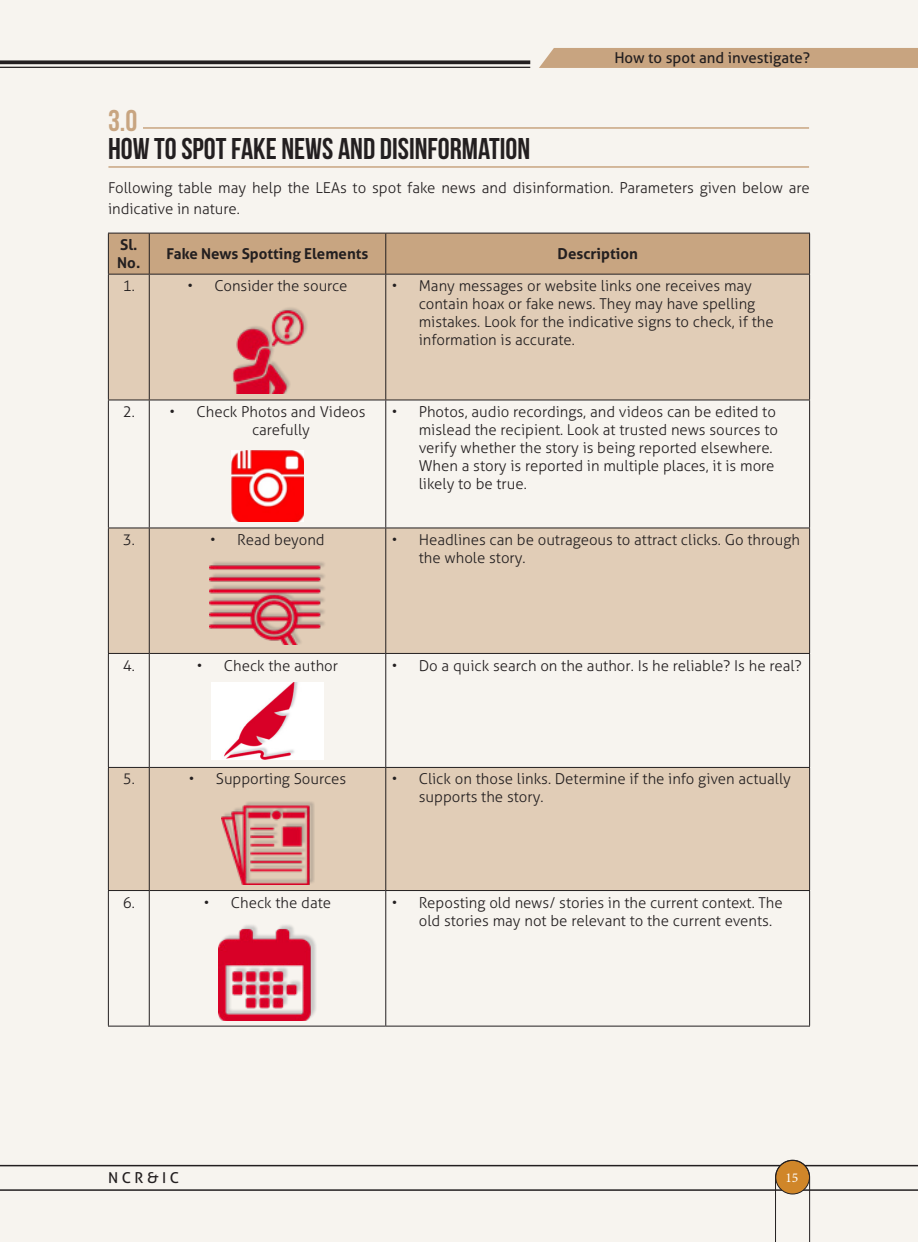
<style>
.page{position:relative;width:918px;height:1242px;background:#f7f4ef}
.page>*{position:absolute;margin:0;border:0;box-sizing:border-box;transform-origin:0 0}
.Sub_Heading{font:30px "Bebas Neue";color:#231f20}
.Sub_Heading-2{font:30px "Bebas Neue";color:#c8a581}
.body_text{font:300 15px/18px "Aller";color:#231f20}
.t1{font:15px "Aller";color:#231f20}
.body_text-2{font:700 15px "Aller";color:#231f20}
.Sub_Heading-3{font:700 15px/18px "Aller";color:#231f20}
.Sub_Heading-4{font:300 15px "Aller";color:#231f20}
.t2{font:13.5px "Minion Pro";color:#fff}
</style>
<div class="page">
<div style="left:539px;top:48px;width:379px;height:20px;background:#c8a480"></div>
<svg style="left:0;top:60px;width:530px;height:4px;background:#3a3637"></svg>
<hr style="left:0;top:67px;width:530px;height:1px;background:#231f20">
<svg style="left:0;top:1160px;width:918px;height:82px"></svg>
<hr style="left:143px;top:127px;width:666px;height:2px;background:#c8a581">
<hr style="left:108px;top:166px;width:701px;height:2px;background:#c8a581">
<div style="left:109px;top:234px;width:700px;height:40px;background:#c8a581"></div>
<div style="left:109px;top:275px;width:700px;height:125px;background:#e1cdb7"></div>
<svg style="left:109px;top:401px;width:700px;height:625px"></svg>
<hr style="left:108px;top:275px;width:1px;height:125px;background:#231f20">
<hr style="left:149px;top:275px;width:1px;height:125px;background:#231f20">
<hr style="left:385px;top:275px;width:1px;height:125px;background:#231f20">
<hr style="left:809px;top:275px;width:1px;height:125px;background:#231f20">
<hr style="left:108px;top:400px;width:41px;height:1px;background:#231f20">
<hr style="left:108px;top:400px;width:1px;height:128px;background:#231f20">
<hr style="left:149px;top:400px;width:237px;height:1px;background:#231f20">
<hr style="left:149px;top:400px;width:1px;height:128px;background:#231f20">
<hr style="left:386px;top:400px;width:424px;height:1px;background:#231f20">
<hr style="left:385px;top:400px;width:1px;height:128px;background:#231f20">
<hr style="left:809px;top:400px;width:1px;height:128px;background:#231f20">
<hr style="left:108px;top:528px;width:41px;height:1px;background:#231f20">
<hr style="left:108px;top:528px;width:1px;height:125px;background:#231f20">
<hr style="left:149px;top:528px;width:237px;height:1px;background:#231f20">
<hr style="left:149px;top:528px;width:1px;height:125px;background:#231f20">
<hr style="left:386px;top:528px;width:424px;height:1px;background:#231f20">
<hr style="left:385px;top:528px;width:1px;height:125px;background:#231f20">
<hr style="left:809px;top:528px;width:1px;height:125px;background:#231f20">
<hr style="left:108px;top:653px;width:41px;height:1px;background:#231f20">
<hr style="left:108px;top:654px;width:1px;height:113px;background:#231f20">
<hr style="left:149px;top:653px;width:237px;height:1px;background:#231f20">
<hr style="left:149px;top:654px;width:1px;height:113px;background:#231f20">
<hr style="left:386px;top:653px;width:424px;height:1px;background:#231f20">
<hr style="left:385px;top:654px;width:1px;height:113px;background:#231f20">
<hr style="left:809px;top:654px;width:1px;height:113px;background:#231f20">
<hr style="left:108px;top:767px;width:41px;height:1px;background:#231f20">
<hr style="left:108px;top:768px;width:1px;height:122px;background:#231f20">
<hr style="left:149px;top:767px;width:237px;height:1px;background:#231f20">
<hr style="left:149px;top:768px;width:1px;height:122px;background:#231f20">
<hr style="left:386px;top:767px;width:424px;height:1px;background:#231f20">
<hr style="left:385px;top:768px;width:1px;height:122px;background:#231f20">
<hr style="left:809px;top:768px;width:1px;height:122px;background:#231f20">
<hr style="left:108px;top:890px;width:41px;height:1px;background:#231f20">
<hr style="left:108px;top:891px;width:1px;height:135px;background:#231f20">
<hr style="left:149px;top:890px;width:237px;height:1px;background:#231f20">
<hr style="left:149px;top:891px;width:1px;height:135px;background:#231f20">
<hr style="left:386px;top:890px;width:424px;height:1px;background:#231f20">
<hr style="left:385px;top:891px;width:1px;height:135px;background:#231f20">
<hr style="left:809px;top:891px;width:1px;height:135px;background:#231f20">
<hr style="left:108px;top:233px;width:41px;height:1px;background:#231f20">
<hr style="left:108px;top:233px;width:1px;height:41px;background:#231f20">
<hr style="left:149px;top:233px;width:237px;height:1px;background:#231f20">
<hr style="left:149px;top:233px;width:1px;height:41px;background:#231f20">
<hr style="left:386px;top:233px;width:424px;height:1px;background:#231f20">
<hr style="left:385px;top:233px;width:1px;height:41px;background:#231f20">
<hr style="left:809px;top:233px;width:1px;height:41px;background:#231f20">
<hr style="left:108px;top:274px;width:41px;height:1px;background:#231f20">
<hr style="left:149px;top:274px;width:237px;height:1px;background:#231f20">
<hr style="left:386px;top:274px;width:424px;height:1px;background:#231f20">
<hr style="left:108px;top:1026px;width:41px;height:1px;background:#231f20">
<hr style="left:149px;top:1026px;width:237px;height:1px;background:#231f20">
<hr style="left:386px;top:1026px;width:424px;height:1px;background:#231f20">
<img style="left:192px;top:307px;width:151px;height:87px">
<img style="left:232px;top:451px;width:71px;height:71px">
<img style="left:210px;top:561px;width:115px;height:83px">
<img style="left:211px;top:682px;width:113px;height:78px">
<img style="left:221px;top:800px;width:93px;height:85px">
<img style="left:219px;top:923px;width:97px;height:97px">
<p class="t1" style="left:614px;top:49px;width:197px">How to spot and investigate?</p>
<p class="Sub_Heading-2" style="left:108px;top:104px;width:31px">3.0</p>
<p class="Sub_Heading" style="left:108px;top:132px;width:424px">HOW TO SPOT FAKE NEWS AND DISINFORMATION</p>
<p class="body_text" style="left:108px;top:177px;width:703px;line-height:21px">Following table may help the LEAs to spot fake news and disinformation. Parameters given below are indicative in nature.</p>
<p class="Sub_Heading-3" style="left:117px;top:236px;width:25px">Sl.<br>No.</p>
<p class="body_text-2" style="left:167px;top:245px;width:203px">Fake News Spotting Elements</p>
<p class="Sub_Heading-3" style="left:558px;top:245px;width:82px">Description</p>
<p class="Sub_Heading-4" style="left:123px;top:277px;width:14px">1.</p>
<p class="body_text" style="left:187px;top:277px;width:162px">• Consider the source</p>
<p class="body_text" style="left:419px;top:277px;width:356px;text-indent:-27px">• Many messages or website links one receives may contain hoax or fake news. They may have spelling mistakes. Look for the indicative signs to check, if the information is accurate.</p>
<p class="Sub_Heading-4" style="left:123px;top:403px;width:14px">2.</p>
<p class="body_text" style="left:252px;top:403px;width:115px;text-indent:-82px">• Check Photos and Videos carefully</p>
<p class="body_text" style="left:419px;top:403px;width:361px;text-indent:-27px">• Photos, audio recordings, and videos can be edited to mislead the recipient. Look at trusted news sources to verify whether the story is being reported elsewhere.<br>When a story is reported in multiple places, it is more likely to be true.</p>
<p class="Sub_Heading-4" style="left:123px;top:531px;width:14px">3.</p>
<p class="body_text" style="left:210px;top:531px;width:116px">• Read beyond</p>
<p class="body_text" style="left:419px;top:531px;width:383px;text-indent:-27px">• Headlines can be outrageous to attract clicks. Go through the whole story.</p>
<p class="Sub_Heading-4" style="left:123px;top:656px;width:14px">4.</p>
<p class="body_text" style="left:197px;top:656px;width:143px">• Check the author</p>
<p class="body_text" style="left:392px;top:656px;width:412px">• Do a quick search on the author. Is he reliable? Is he real?</p>
<p class="Sub_Heading-4" style="left:123px;top:770px;width:14px">5.</p>
<p class="body_text" style="left:189px;top:770px;width:159px">• Supporting Sources</p>
<p class="body_text" style="left:419px;top:770px;width:374px;text-indent:-27px">• Click on those links. Determine if the info given actually supports the story.</p>
<p class="Sub_Heading-4" style="left:123px;top:893px;width:14px">6.</p>
<p class="body_text" style="left:204px;top:893px;width:129px">• Check the date</p>
<p class="body_text" style="left:419px;top:893px;width:366px;text-indent:-27px">• Reposting old news/ stories in the current context. The old stories may not be relevant to the current events.</p>
<p class="t1" style="left:108px;top:1169px;width:73px">N C R &amp; I C</p>
<p class="t2" style="left:785px;top:1169px;width:14px">15</p>
</div>
